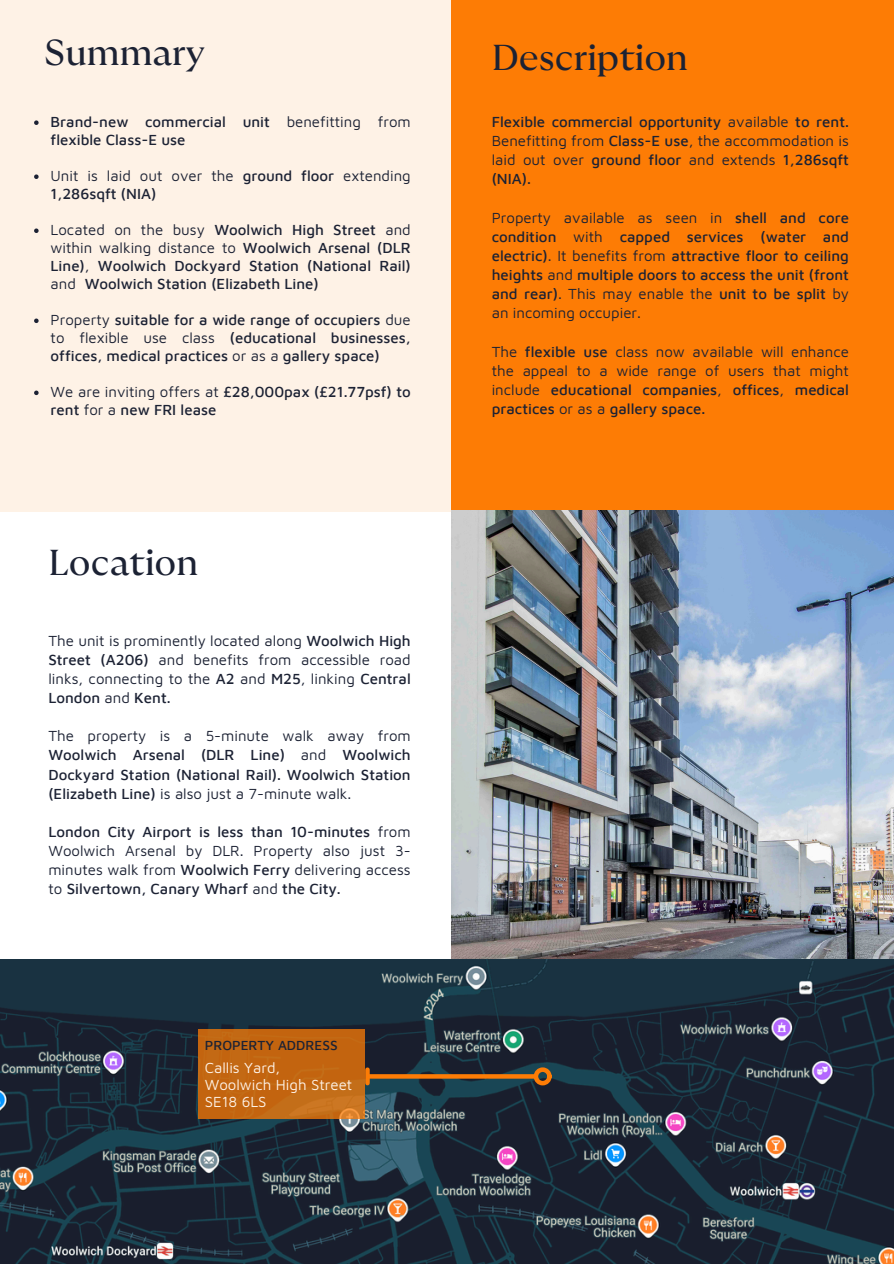
<style>
.page{position:relative;width:894px;height:1264px;background:#fff}
.page>*{position:absolute;margin:0;border:0;box-sizing:border-box;transform-origin:0 0}
.t1{font:36px "GT Ultra Fine";color:#1c2234}
.t2{font:500 15px/19.2px "Maven Pro";color:#1c2234;text-align:justify}
.t3{font:15px/19.2px "Maven Pro";color:#1c2234;text-align:justify}
.t4{font:15px "Maven Pro";color:#fef2e6}
.t5{font:500 13.5px "Maven Pro";color:#1c2234}
.s1{font-weight:400}
.s2{font-weight:500}
</style>
<div class="page">
<div style="left:0;top:0;width:893px;height:641px;background:#fef2e6"></div>
<div style="left:0;top:512px;width:893px;height:558px;background:#fff"></div>
<div style="left:451px;top:0;width:442px;height:1263px;background:#fd7c05"></div>
<img style="left:451px;top:510px;width:442px;height:449px">
<img style="left:0;top:959px;width:893px;height:304px">
<div style="left:198px;top:1029px;width:167px;height:89px;background:linear-gradient(to bottom,#c2630e,#c66d17)"></div>
<svg style="left:369px;top:1074px;width:164px;height:4px"></svg>
<svg style="left:365px;top:1069px;width:4px;height:14px"></svg>
<div style="left:533px;top:1067px;width:18px;height:18px;border:4px solid #fd7c05;border-radius:50%"></div>
<svg style="left:34px;top:120px;width:5px;height:5px"></svg>
<svg style="left:34px;top:174px;width:5px;height:5px"></svg>
<svg style="left:34px;top:228px;width:5px;height:5px"></svg>
<svg style="left:34px;top:318px;width:5px;height:5px"></svg>
<svg style="left:34px;top:390px;width:5px;height:5px"></svg>
<p class="t1" style="left:44px;top:35px;width:162px">Summary</p>
<p class="t1" style="left:491px;top:41px;width:198px">Description</p>
<p class="t2" style="left:51px;top:112px;width:361px;line-height:18px">Brand-new commercial unit <span class="s1">benefitting from </span>flexible Class-E use</p>
<p class="t3" style="left:51px;top:166px;width:361px;line-height:18px">Unit is laid out over the <span class="s2">ground floor</span> extending<br><span class="s2">1,286sqft (NIA)</span></p>
<p class="t2" style="left:51px;top:220px;width:361px;line-height:18px"><span class="s1">Located on the busy</span> Woolwich High Street <span class="s1">and within walking distance to</span> Woolwich Arsenal (DLR Line)<span class="s1">,</span> Woolwich Dockyard Station (National Rail) <span class="s1">and</span> Woolwich Station (Elizabeth Line)</p>
<p class="t2" style="left:51px;top:310px;width:361px;line-height:18px"><span class="s1">Property</span> suitable for a wide range of occupiers <span class="s1">due to flexible use class</span> (educational businesses, offices, medical practices <span class="s1">or as a</span> gallery space)</p>
<p class="t2" style="left:51px;top:382px;width:361px;line-height:18px"><span class="s1">We are inviting offers at</span> £28,000pax (£21.77psf) to rent <span class="s1">for a</span> new FRI lease</p>
<p class="t1" style="left:48px;top:545px;width:151px">Location</p>
<p class="t3" style="left:48px;top:630px;width:364px">The unit is prominently located along <span class="s2">Woolwich High Street (A206)</span> and benefits from accessible road links, connecting to the <span class="s2">A2</span> and <span class="s2">M25</span>, linking <span class="s2">Central London</span> and <span class="s2">Kent.</span></p>
<p class="t2" style="left:48px;top:726px;width:364px"><span class="s1">The property is a 5-minute walk away from </span>Woolwich Arsenal (DLR Line) <span class="s1">and</span> Woolwich Dockyard Station (National Rail). Woolwich Station (Elizabeth Line) <span class="s1">is also just a 7-minute walk.</span></p>
<p class="t2" style="left:48px;top:821px;width:364px">London City Airport is less than 10-minutes <span class="s1">from Woolwich Arsenal by DLR. Property also just 3- minutes walk from</span> Woolwich Ferry <span class="s1">delivering access to</span> Silvertown, Canary Wharf <span class="s1">and</span> the City.</p>
<h2 class="t5" style="left:205px;top:1036px;width:134px">PROPERTY ADDRESS</h2>
<h1 class="t4" style="left:205px;top:1058px;width:77px">Callis Yard,</h1>
<h1 class="t4" style="left:205px;top:1075px;width:149px">Woolwich High Street</h1>
<p class="t4" style="left:205px;top:1092px;width:63px">SE18 6LS</p>
<p class="t2" style="left:491px;top:112px;width:359px">Flexible commercial opportunity <span class="s1">available</span> to rent.<br><span class="s1">Benefitting from</span> Class-E use<span class="s1">, the accommodation is laid out over</span> ground floor <span class="s1">and extends</span> 1,286sqft (NIA).</p>
<p class="t2" style="left:491px;top:207px;width:358px"><span class="s1">Property available as seen in</span> shell and core condition <span class="s1">with</span> capped services (water and electric)<span class="s1">. It benefits from</span> attractive floor to ceiling heights <span class="s1">and</span> multiple doors to access the unit (front and rear)<span class="s1">. This may enable the</span> unit to be split <span class="s1">by an incoming occupier.</span></p>
<p class="t3" style="left:491px;top:341px;width:359px">The <span class="s2">flexible use</span> class now available will enhance the appeal to a wide range of users that might include <span class="s2">educational companies</span>, <span class="s2">offices</span>, <span class="s2">medical practices</span> or as a <span class="s2">gallery space.</span></p>
</div>
